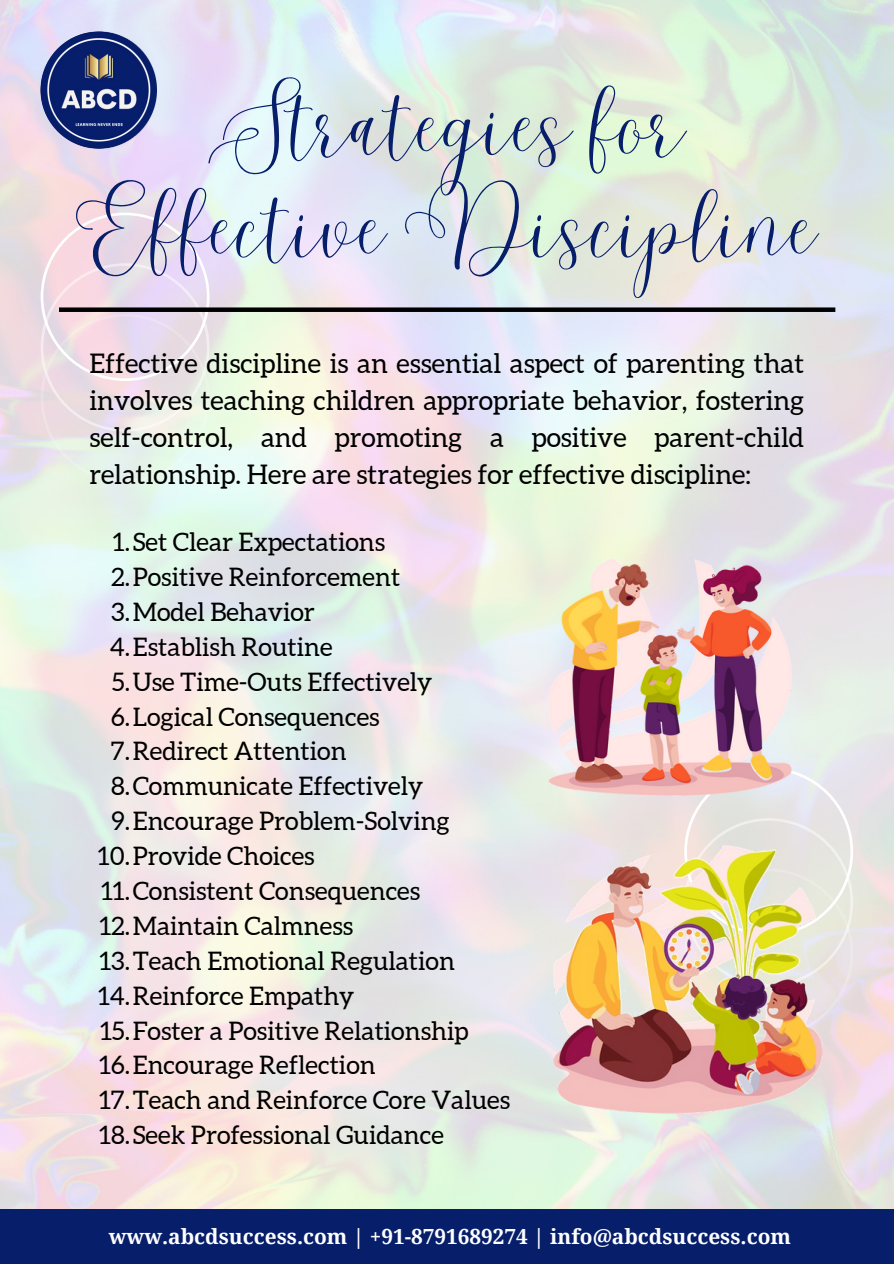
<style>
.page{position:relative;width:894px;height:1264px;background:#fff}
.page>*{position:absolute;margin:0;border:0;box-sizing:border-box;transform-origin:0 0}
.t1{font:73.5px/102.3px "Malibu";color:#071e6b;text-align:center}
.t2{font:27px/37.2px "Aleo";color:#000;text-align:justify}
.t3{font:25.5px "Aleo";color:#000}
.t4{font:700 20.85px "Noto Serif";color:#fff}
</style>
<div class="page">
<img style="left:0;top:0;width:893px;height:1209px">
<svg style="left:41px;top:212px;width:168px;height:270px;background:#ece1e8"></svg>
<img style="left:41px;top:31px;width:116px;height:117px">
<div style="left:0;top:1209px;width:893px;height:54px;background:#071e6b"></div>
<img style="left:504px;top:508px;width:331px;height:287px">
<img style="left:504px;top:795px;width:367px;height:367px">
<div style="left:59px;top:307px;width:776px;height:5px;background:#000"></div>
<p class="t1" style="left:76px;top:72px;width:743px">Strategies for<br>Effective Discipline</p>
<p class="t2" style="left:89px;top:344px;width:716px">Effective discipline is an essential aspect of parenting that involves teaching children appropriate behavior, fostering self-control, and promoting a positive parent-child relationship. Here are strategies for effective discipline:</p>
<h2 class="t3" style="left:113px;top:527px;width:274px">1.Set Clear Expectations</h2>
<p class="t3" style="left:111px;top:562px;width:290px">2.Positive Reinforcement</p>
<p class="t3" style="left:111px;top:597px;width:205px">3.Model Behavior</p>
<p class="t3" style="left:110px;top:632px;width:224px">4.Establish Routine</p>
<p class="t3" style="left:112px;top:667px;width:322px">5.Use Time-Outs Effectively</p>
<p class="t3" style="left:111px;top:702px;width:270px">6.Logical Consequences</p>
<p class="t3" style="left:111px;top:737px;width:237px">7.Redirect Attention</p>
<p class="t3" style="left:111px;top:772px;width:314px">8.Communicate Effectively</p>
<p class="t3" style="left:111px;top:806px;width:339px">9.Encourage Problem-Solving</p>
<p class="t3" style="left:98px;top:841px;width:218px">10.Provide Choices</p>
<p class="t3" style="left:101px;top:876px;width:320px">11.Consistent Consequences</p>
<p class="t3" style="left:99px;top:911px;width:255px">12.Maintain Calmness</p>
<p class="t3" style="left:99px;top:946px;width:357px">13.Teach Emotional Regulation</p>
<p class="t3" style="left:98px;top:981px;width:258px">14.Reinforce Empathy</p>
<p class="t3" style="left:100px;top:1016px;width:370px">15.Foster a Positive Relationship</p>
<p class="t3" style="left:99px;top:1051px;width:278px">16.Encourage Reflection</p>
<p class="t3" style="left:99px;top:1085px;width:412px">17.Teach and Reinforce Core Values</p>
<p class="t3" style="left:99px;top:1120px;width:346px">18.Seek Professional Guidance</p>
<p class="t4" style="left:109px;top:1221px;width:683px">www.abcdsuccess.com | +91-8791689274 | info@abcdsuccess.com</p>
</div>
